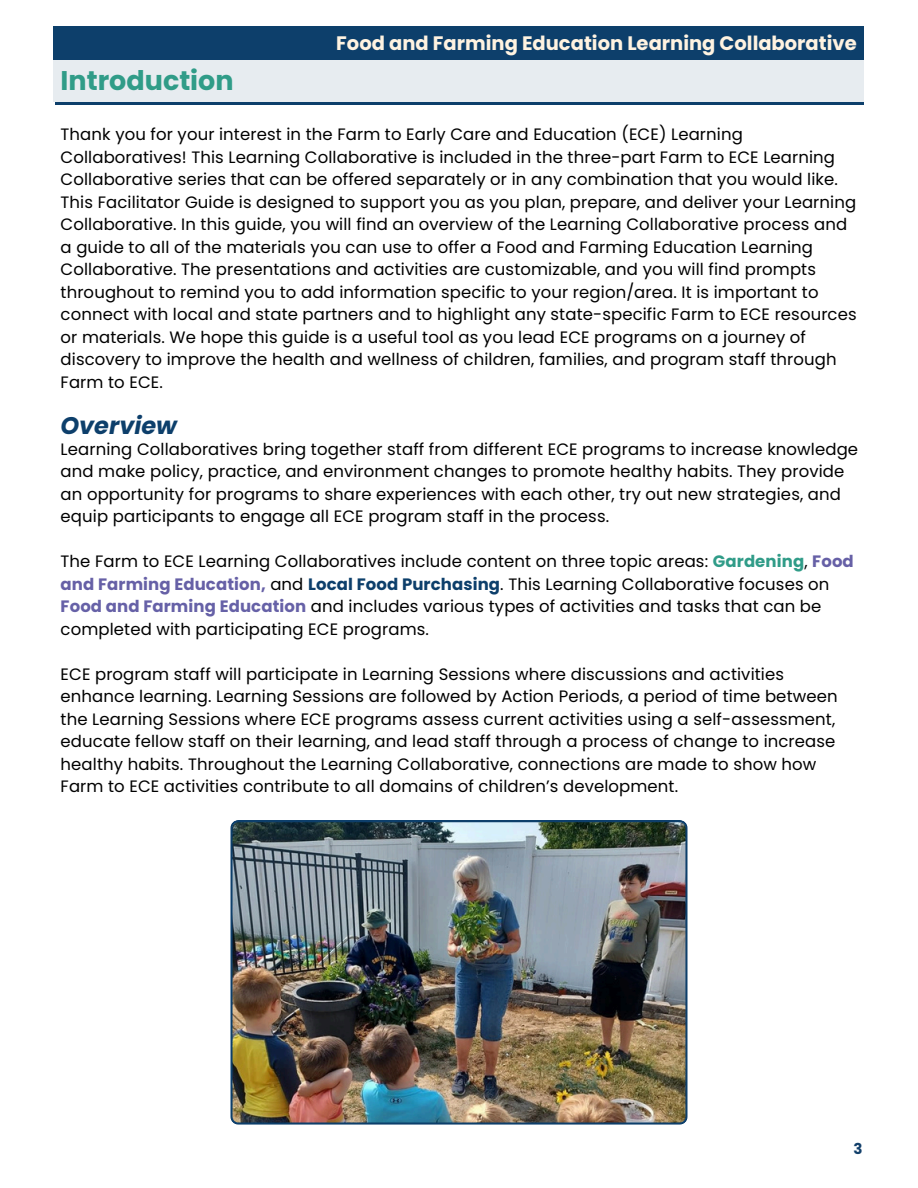
<style>
.page{position:relative;width:918px;height:1188px;background:#fff}
.page>*{position:absolute;margin:0;border:0;box-sizing:border-box;transform-origin:0 0}
.t1{font:700 27px "Poppins";color:#309c88}
.t2{font:italic 700 24px "Poppins";color:#0d3f6b}
.t3{font:700 19.5px "Poppins";color:#fff3e1}
.t4{font:16.5px/22.5px "Poppins";letter-spacing:.005em;color:#000}
.t5{font:700 15px "Poppins";color:#13406b}
.s1{font-weight:700;color:#309c88}
.s2{font-weight:700;color:#6660a6}
.s3{font-weight:700;color:#0d3f6b}
.s4{font-weight:700;color:#6661a7}
</style>
<div class="page">
<div style="left:54px;top:27px;width:810px;height:34px;background:#0d3f6b"></div>
<div style="left:55px;top:88px;width:809px;height:17px;background:#0d3f6b"></div>
<div style="left:54px;top:61px;width:810px;height:41px;background:#e7ecf0"></div>
<img style="left:230px;top:820px;width:458px;height:305px">
<p class="t1" style="left:61px;top:62px;width:175px">Introduction</p>
<p class="t3" style="left:336px;top:29px;width:522px">Food and Farming Education Learning Collaborative</p>
<h2 class="t4" style="left:61px;top:123px;width:798px">Thank you for your interest in the Farm to Early Care and Education (ECE) Learning Collaboratives! This Learning Collaborative is included in the three-part Farm to ECE Learning Collaborative series that can be offered separately or in any combination that you would like.<br>This Facilitator Guide is designed to support you as you plan, prepare, and deliver your Learning Collaborative. In this guide, you will find an overview of the Learning Collaborative process and a guide to all of the materials you can use to offer a Food and Farming Education Learning Collaborative. The presentations and activities are customizable, and you will find prompts throughout to remind you to add information specific to your region/area. It is important to connect with local and state partners and to highlight any state-specific Farm to ECE resources or materials. We hope this guide is a useful tool as you lead ECE programs on a journey of discovery to improve the health and wellness of children, families, and program staff through Farm to ECE.</h2>
<p class="t2" style="left:60px;top:409px;width:118px">Overview</p>
<h3 class="t4" style="left:61px;top:438px;width:799px">Learning Collaboratives bring together staff from different ECE programs to increase knowledge and make policy, practice, and environment changes to promote healthy habits. They provide an opportunity for programs to share experiences with each other, try out new strategies, and equip participants to engage all ECE program staff in the process.</h3>
<h1 class="t4" style="left:61px;top:550px;width:795px">The Farm to ECE Learning Collaboratives include content on three topic areas: <span class="s1">Gardening</span>, <span class="s2">Food and Farming Education,</span> and <span class="s3">Local Food Purchasing</span>. This Learning Collaborative focuses on <span class="s4">Food and Farming Education</span> and includes various types of activities and tasks that can be completed with participating ECE programs.</h1>
<p class="t4" style="left:61px;top:663px;width:779px">ECE program staff will participate in Learning Sessions where discussions and activities enhance learning. Learning Sessions are followed by Action Periods, a period of time between the Learning Sessions where ECE programs assess current activities using a self-assessment, educate fellow staff on their learning, and lead staff through a process of change to increase healthy habits. Throughout the Learning Collaborative, connections are made to show how Farm to ECE activities contribute to all domains of children’s development.</p>
<p class="t5" style="left:854px;top:1138px;width:11px">3</p>
</div>
